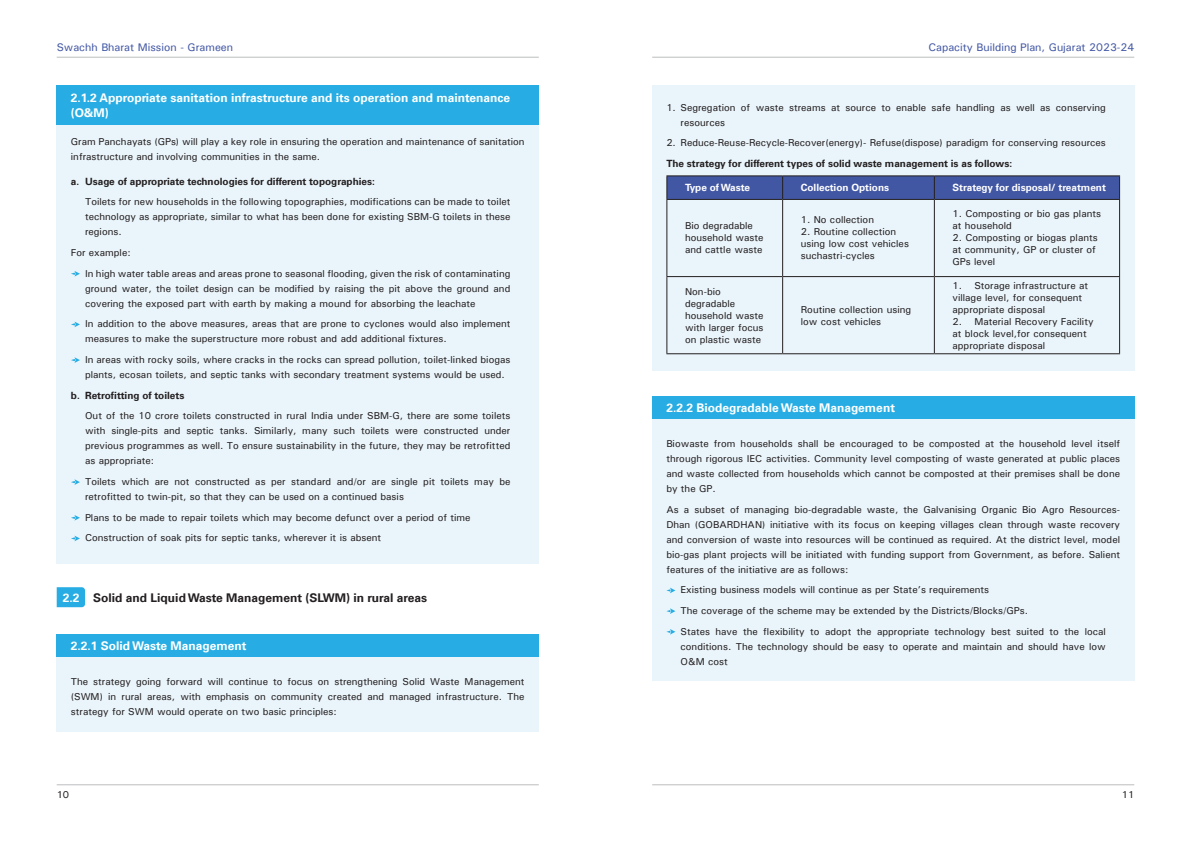
<style>
.page{position:relative;width:1191px;height:842px;background:#fff}
.page>*{position:absolute;margin:0;border:0;box-sizing:border-box;transform-origin:0 0}
.t1{font:700 12px/15px "Univers LT";color:#fff}
.t2{font:700 12px "Univers LT";color:#231f20}
.t3{font:500 11px "Univers";color:#4257a4}
.t4{font:500 10px/15px "Univers";color:#231f20}
.t5{font:700 10px "Univers LT";color:#231f20}
.t6{font:700 10px "Univers LT";color:#fff}
</style>
<div class="page">
<hr style="left:57px;top:57px;width:482px;height:1px;background:#bcbdc0">
<hr style="left:57px;top:784px;width:482px;height:1px;background:#bcbdc0">
<hr style="left:652px;top:57px;width:482px;height:1px;background:#bcbdc0">
<hr style="left:652px;top:784px;width:482px;height:1px;background:#bcbdc0">
<div style="left:652px;top:419px;width:482px;height:261px;background:#eaf5fb"></div>
<div style="left:652px;top:396px;width:482px;height:23px;background:#27ade3"></div>
<svg style="left:666px;top:588px;width:9px;height:5px"></svg>
<svg style="left:666px;top:608px;width:9px;height:6px"></svg>
<svg style="left:666px;top:629px;width:9px;height:6px"></svg>
<div style="left:652px;top:86px;width:482px;height:285px;background:#eaf5fb"></div>
<hr style="left:666px;top:175px;width:116px;height:1px;background:#231f20">
<hr style="left:782px;top:175px;width:152px;height:1px;background:#231f20">
<hr style="left:934px;top:175px;width:186px;height:1px;background:#231f20">
<svg style="left:666px;top:176px;width:454px;height:23px;background:#4155a0"></svg>
<hr style="left:666px;top:199px;width:116px;height:1px;background:#231f20">
<hr style="left:666px;top:200px;width:1px;height:76px;background:#231f20">
<hr style="left:782px;top:199px;width:152px;height:1px;background:#231f20">
<hr style="left:782px;top:200px;width:1px;height:76px;background:#231f20">
<hr style="left:934px;top:199px;width:186px;height:1px;background:#231f20">
<hr style="left:934px;top:200px;width:1px;height:76px;background:#231f20">
<hr style="left:1119px;top:200px;width:1px;height:76px;background:#231f20">
<hr style="left:666px;top:276px;width:116px;height:1px;background:#231f20">
<hr style="left:666px;top:277px;width:1px;height:76px;background:#231f20">
<hr style="left:782px;top:276px;width:152px;height:1px;background:#231f20">
<hr style="left:782px;top:277px;width:1px;height:76px;background:#231f20">
<hr style="left:934px;top:276px;width:186px;height:1px;background:#231f20">
<hr style="left:934px;top:277px;width:1px;height:76px;background:#231f20">
<hr style="left:1119px;top:277px;width:1px;height:76px;background:#231f20">
<hr style="left:666px;top:353px;width:116px;height:1px;background:#231f20">
<hr style="left:782px;top:353px;width:152px;height:1px;background:#231f20">
<hr style="left:934px;top:353px;width:186px;height:1px;background:#231f20">
<svg style="left:57px;top:587px;width:28px;height:20px"></svg>
<svg style="left:57px;top:634px;width:482px;height:98px;background:#bce4f5"></svg>
<div style="left:57px;top:125px;width:482px;height:439px;background:#eaf5fb"></div>
<div style="left:57px;top:86px;width:482px;height:39px;background:#27ade3"></div>
<svg style="left:71px;top:271px;width:9px;height:6px"></svg>
<svg style="left:71px;top:322px;width:9px;height:5px"></svg>
<svg style="left:71px;top:357px;width:9px;height:6px"></svg>
<svg style="left:71px;top:479px;width:9px;height:6px"></svg>
<svg style="left:71px;top:515px;width:9px;height:6px"></svg>
<svg style="left:71px;top:536px;width:9px;height:5px"></svg>
<p class="t3" style="left:57px;top:40px;width:178px">Swachh Bharat Mission - Grameen</p>
<p class="t1" style="left:71px;top:90px;width:441px">2.1.2 Appropriate sanitation infrastructure and its operation and maintenance (O&amp;M)</p>
<p class="t4" style="left:71px;top:134px;width:455px">Gram Panchayats (GPs) will play a key role in ensuring the operation and maintenance of sanitation infrastructure and involving communities in the same.</p>
<p class="t5" style="left:71px;top:175px;width:305px">a. Usage of appropriate technologies for different topographies:</p>
<p class="t4" style="left:85px;top:194px;width:427px;text-align:justify">Toilets for new households in the following topographies, modifications can be made to toilet technology as appropriate, similar to what has been done for existing SBM-G toilets in these regions.</p>
<p class="t4" style="left:71px;top:245px;width:61px">For example:</p>
<p class="t4" style="left:85px;top:265px;width:427px;text-align:justify">In high water table areas and areas prone to seasonal flooding, given the risk of contaminating ground water, the toilet design can be modified by raising the pit above the ground and covering the exposed part with earth by making a mound for absorbing the leachate</p>
<p class="t4" style="left:85px;top:316px;width:427px">In addition to the above measures, areas that are prone to cyclones would also implement measures to make the superstructure more robust and add additional fixtures.</p>
<p class="t4" style="left:85px;top:352px;width:427px">In areas with rocky soils, where cracks in the rocks can spread pollution, toilet-linked biogas plants, ecosan toilets, and septic tanks with secondary treatment systems would be used.</p>
<p class="t5" style="left:71px;top:389px;width:115px">b. Retrofitting of toilets</p>
<p class="t4" style="left:85px;top:408px;width:427px;text-align:justify">Out of the 10 crore toilets constructed in rural India under SBM-G, there are some toilets with single-pits and septic tanks. Similarly, many such toilets were constructed under previous programmes as well. To ensure sustainability in the future, they may be retrofitted as appropriate:</p>
<p class="t4" style="left:85px;top:474px;width:427px">Toilets which are not constructed as per standard and/or are single pit toilets may be retrofitted to twin-pit, so that they can be used on a continued basis</p>
<p class="t4" style="left:85px;top:509px;width:387px">Plans to be made to repair toilets which may become defunct over a period of time</p>
<p class="t4" style="left:85px;top:530px;width:298px">Construction of soak pits for septic tanks, wherever it is absent</p>
<p class="t1" style="left:63px;top:590px;width:18px">2.2</p>
<p class="t2" style="left:93px;top:590px;width:335px">Solid and Liquid Waste Management (SLWM) in rural areas</p>
<p class="t1" style="left:71px;top:638px;width:177px">2.2.1 Solid Waste Management</p>
<p class="t4" style="left:71px;top:674px;width:455px;text-align:justify">The strategy going forward will continue to focus on strengthening Solid Waste Management (SWM) in rural areas, with emphasis on community created and managed infrastructure. The strategy for SWM would operate on two basic principles:</p>
<p class="t4" style="left:57px;top:787px;width:14px">10</p>
<p class="t3" style="left:928px;top:40px;width:207px">Capacity Building Plan, Gujarat 2023-24</p>
<p class="t4" style="left:680px;top:99px;width:427px;text-indent:-14px">1. Segregation of waste streams at source to enable safe handling as well as conserving resources</p>
<p class="t4" style="left:666px;top:135px;width:441px">2. Reduce-Reuse-Recycle-Recover(energy)- Refuse(dispose) paradigm for conserving resources</p>
<p class="t5" style="left:666px;top:158px;width:347px">The strategy for different types of solid waste management is as follows:</p>
<p class="t6" style="left:685px;top:182px;width:66px">Type of Waste</p>
<p class="t6" style="left:801px;top:182px;width:90px">Collection Options</p>
<p class="t6" style="left:952px;top:182px;width:155px">Strategy for disposal/ treatment</p>
<p class="t4" style="left:685px;top:220px;width:80px;line-height:12px">Bio degradable household waste and cattle waste</p>
<p class="t4" style="left:952px;top:208px;width:150px;line-height:12px">1. Composting or bio gas plants at household</p>
<p class="t4" style="left:952px;top:232px;width:147px;line-height:12px">2. Composting or biogas plants at community, GP or cluster of<br>GPs level</p>
<p class="t4" style="left:801px;top:212px;width:75px">1. No collection</p>
<p class="t4" style="left:801px;top:226px;width:110px;line-height:12px">2. Routine collection using low cost vehicles suchastri-cycles</p>
<p class="t4" style="left:685px;top:285px;width:80px;line-height:12px">Non-bio degradable household waste with larger focus on plastic waste</p>
<p class="t4" style="left:801px;top:303px;width:112px;line-height:12px">Routine collection using low cost vehicles</p>
<p class="t4" style="left:952px;top:279px;width:137px;line-height:12px">1. Storage infrastructure at village level, for consequent appropriate disposal</p>
<p class="t4" style="left:952px;top:315px;width:142px;line-height:12px">2. Material Recovery Facility at block level,for consequent appropriate disposal</p>
<p class="t1" style="left:666px;top:400px;width:230px">2.2.2 Biodegradable Waste Management</p>
<p class="t4" style="left:666px;top:436px;width:455px;text-align:justify">Biowaste from households shall be encouraged to be composted at the household level itself through rigorous IEC activities. Community level composting of waste generated at public places and waste collected from households which cannot be composted at their premises shall be done by the GP.</p>
<p class="t4" style="left:666px;top:501px;width:455px;text-align:justify">As a subset of managing bio-degradable waste, the Galvanising Organic Bio Agro Resources-Dhan (GOBARDHAN) initiative with its focus on keeping villages clean through waste recovery and conversion of waste into resources will be continued as required. At the district level, model bio-gas plant projects will be initiated with funding support from Government, as before. Salient features of the initiative are as follows:</p>
<p class="t4" style="left:680px;top:582px;width:310px">Existing business models will continue as per State’s requirements</p>
<p class="t4" style="left:680px;top:603px;width:349px">The coverage of the scheme may be extended by the Districts/Blocks/GPs.</p>
<p class="t4" style="left:680px;top:623px;width:427px;text-align:justify">States have the flexibility to adopt the appropriate technology best suited to the local conditions. The technology should be easy to operate and maintain and should have low O&amp;M cost</p>
<p class="t4" style="left:1121px;top:787px;width:14px">11</p>
</div>
